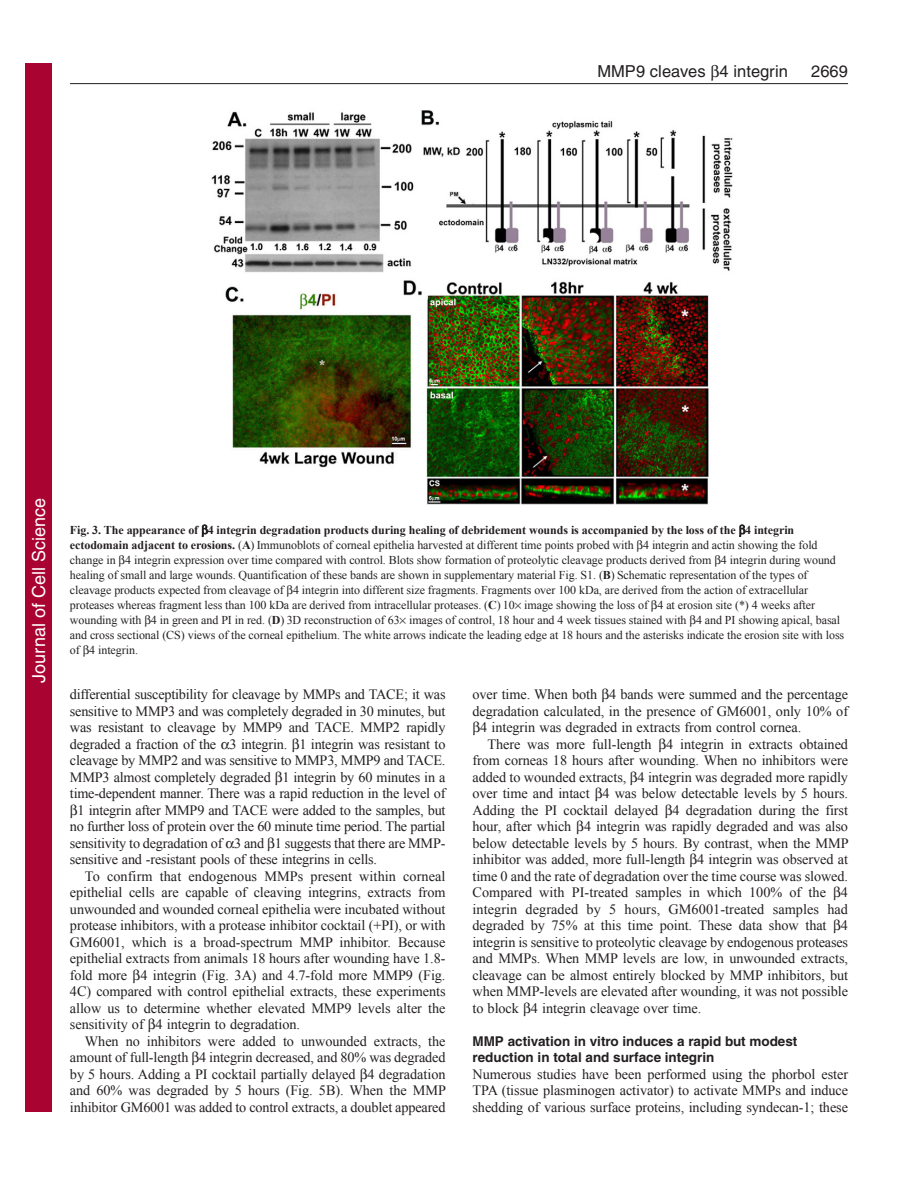
<style>
.page{position:relative;width:918px;height:1188px;background:#fff}
.page>*{position:absolute;margin:0;border:0;box-sizing:border-box;transform-origin:0 0}
.t1{font:18px "Helvetica";color:#fff}
.t2{font:16.5px "Helvetica";letter-spacing:.005em;color:#231f20}
.t3{font:14.25px/16.5px "Times New Roman";letter-spacing:-.005em;color:#231f20;text-align:justify}
.t4{font:700 13.5px/16.5px "Helvetica";color:#231f20}
.t5{font:12px/15px "Times New Roman";letter-spacing:-.005em;color:#231f20}
.s1{font-weight:700}
</style>
<div class="page">
<hr style="left:70px;top:83px;width:778px;height:1px;background:#231f20">
<img style="left:211px;top:110px;width:522px;height:395px">
<div style="left:26px;top:64px;width:26px;height:1048px;background:#a90332"></div>
<p class="t2" style="left:597px;top:65px;width:192px">MMP9 cleaves 4 integrin</p>
<p class="t2" style="left:811px;top:65px;width:38px">2669</p>
<p class="t1" style="left:28px;top:683px;width:186px;rotate:-90deg">Journal of Cell Science</p>
<p class="t5" style="left:70px;top:522px;width:776px"><span class="s1">Fig. 3. The appearance of 4 integrin degradation products during healing of debridement wounds is accompanied by the loss of the 4 integrin ectodomain adjacent to erosions.</span> (<span class="s1">A</span>) Immunoblots of corneal epithelia harvested at different time points probed with 4 integrin and actin showing the fold change in 4 integrin expression over time compared with control. Blots show formation of proteolytic cleavage products derived from 4 integrin during wound healing of small and large wounds. Quantification of these bands are shown in supplementary material Fig. S1. (<span class="s1">B</span>) Schematic representation of the types of cleavage products expected from cleavage of 4 integrin into different size fragments. Fragments over 100 kDa, are derived from the action of extracellular proteases whereas fragment less than 100 kDa are derived from intracellular proteases. (<span class="s1">C</span>) 10 image showing the loss of 4 at erosion site (*) 4 weeks after wounding with 4 in green and PI in red. (<span class="s1">D</span>) 3D reconstruction of 63 images of control, 18 hour and 4 week tissues stained with 4 and PI showing apical, basal and cross sectional (CS) views of the corneal epithelium. The white arrows indicate the leading edge at 18 hours and the asterisks indicate the erosion site with loss of 4 integrin.</p>
<p class="t3" style="left:70px;top:686px;width:377px">differential susceptibility for cleavage by MMPs and TACE; it was</p>
<p class="t3" style="left:70px;top:702px;width:377px">sensitive to MMP3 and was completely degraded in 30 minutes, but</p>
<p class="t3" style="left:70px;top:719px;width:377px">was resistant to cleavage by MMP9 and TACE. MMP2 rapidly</p>
<p class="t3" style="left:70px;top:735px;width:377px">degraded a fraction of the 3 integrin. 1 integrin was resistant to</p>
<p class="t3" style="left:70px;top:752px;width:377px">cleavage by MMP2 and was sensitive to MMP3, MMP9 and TACE.</p>
<p class="t3" style="left:70px;top:768px;width:377px">MMP3 almost completely degraded 1 integrin by 60 minutes in a</p>
<p class="t3" style="left:70px;top:785px;width:377px">time-dependent manner. There was a rapid reduction in the level of</p>
<p class="t3" style="left:78px;top:801px;width:369px">1 integrin after MMP9 and TACE were added to the samples, but</p>
<p class="t3" style="left:70px;top:818px;width:377px">no further loss of protein over the 60 minute time period. The partial</p>
<p class="t3" style="left:70px;top:834px;width:377px">sensitivity to degradation of 3 and 1 suggests that there are MMP-</p>
<p class="t3" style="left:70px;top:851px;width:309px">sensitive and -resistant pools of these integrins in cells.</p>
<p class="t3" style="left:85px;top:867px;width:362px">To confirm that endogenous MMPs present within corneal</p>
<p class="t3" style="left:70px;top:884px;width:377px">epithelial cells are capable of cleaving integrins, extracts from</p>
<p class="t3" style="left:70px;top:900px;width:377px">unwounded and wounded corneal epithelia were incubated without</p>
<p class="t3" style="left:70px;top:917px;width:377px">protease inhibitors, with a protease inhibitor cocktail (+PI), or with</p>
<p class="t3" style="left:70px;top:933px;width:377px">GM6001, which is a broad-spectrum MMP inhibitor. Because</p>
<p class="t3" style="left:70px;top:950px;width:377px">epithelial extracts from animals 18 hours after wounding have 1.8-</p>
<p class="t3" style="left:70px;top:966px;width:377px">fold more 4 integrin (Fig. 3A) and 4.7-fold more MMP9 (Fig.</p>
<p class="t3" style="left:70px;top:983px;width:377px">4C) compared with control epithelial extracts, these experiments</p>
<p class="t3" style="left:70px;top:999px;width:377px">allow us to determine whether elevated MMP9 levels alter the</p>
<p class="t3" style="left:70px;top:1016px;width:232px">sensitivity of 4 integrin to degradation.</p>
<p class="t3" style="left:85px;top:1032px;width:362px">When no inhibitors were added to unwounded extracts, the</p>
<p class="t3" style="left:70px;top:1049px;width:377px">amount of full-length 4 integrin decreased, and 80% was degraded</p>
<p class="t3" style="left:70px;top:1065px;width:377px">by 5 hours. Adding a PI cocktail partially delayed 4 degradation</p>
<p class="t3" style="left:70px;top:1082px;width:378px">and 60% was degraded by 5 hours (Fig. 5B). When the MMP</p>
<p class="t3" style="left:70px;top:1098px;width:377px">inhibitor GM6001 was added to control extracts, a doublet appeared</p>
<p class="t3" style="left:472px;top:686px;width:377px">over time. When both 4 bands were summed and the percentage</p>
<p class="t3" style="left:472px;top:702px;width:377px">degradation calculated, in the presence of GM6001, only 10% of</p>
<p class="t3" style="left:480px;top:719px;width:323px">4 integrin was degraded in extracts from control cornea.</p>
<p class="t3" style="left:488px;top:735px;width:362px">There was more full-length 4 integrin in extracts obtained</p>
<p class="t3" style="left:472px;top:752px;width:377px">from corneas 18 hours after wounding. When no inhibitors were</p>
<p class="t3" style="left:472px;top:768px;width:377px">added to wounded extracts, 4 integrin was degraded more rapidly</p>
<p class="t3" style="left:472px;top:785px;width:377px">over time and intact 4 was below detectable levels by 5 hours.</p>
<p class="t3" style="left:472px;top:801px;width:377px">Adding the PI cocktail delayed 4 degradation during the first</p>
<p class="t3" style="left:472px;top:818px;width:377px">hour, after which 4 integrin was rapidly degraded and was also</p>
<p class="t3" style="left:472px;top:834px;width:378px">below detectable levels by 5 hours. By contrast, when the MMP</p>
<p class="t3" style="left:472px;top:851px;width:377px">inhibitor was added, more full-length 4 integrin was observed at</p>
<p class="t3" style="left:472px;top:867px;width:377px">time 0 and the rate of degradation over the time course was slowed.</p>
<p class="t3" style="left:472px;top:884px;width:377px">Compared with PI-treated samples in which 100% of the 4</p>
<p class="t3" style="left:472px;top:900px;width:377px">integrin degraded by 5 hours, GM6001-treated samples had</p>
<p class="t3" style="left:472px;top:917px;width:377px">degraded by 75% at this time point. These data show that 4</p>
<p class="t3" style="left:472px;top:933px;width:377px">integrin is sensitive to proteolytic cleavage by endogenous proteases</p>
<p class="t3" style="left:472px;top:950px;width:377px">and MMPs. When MMP levels are low, in unwounded extracts,</p>
<p class="t3" style="left:472px;top:966px;width:377px">cleavage can be almost entirely blocked by MMP inhibitors, but</p>
<p class="t3" style="left:472px;top:983px;width:377px">when MMP-levels are elevated after wounding, it was not possible</p>
<p class="t3" style="left:472px;top:999px;width:230px">to block 4 integrin cleavage over time.</p>
<p class="t4" style="left:472px;top:1034px;width:326px">MMP activation in vitro induces a rapid but modest reduction in total and surface integrin</p>
<p class="t3" style="left:472px;top:1065px;width:377px">Numerous studies have been performed using the phorbol ester TPA (tissue plasminogen activator) to activate MMPs and induce shedding of various surface proteins, including syndecan-1; these</p>
</div>
